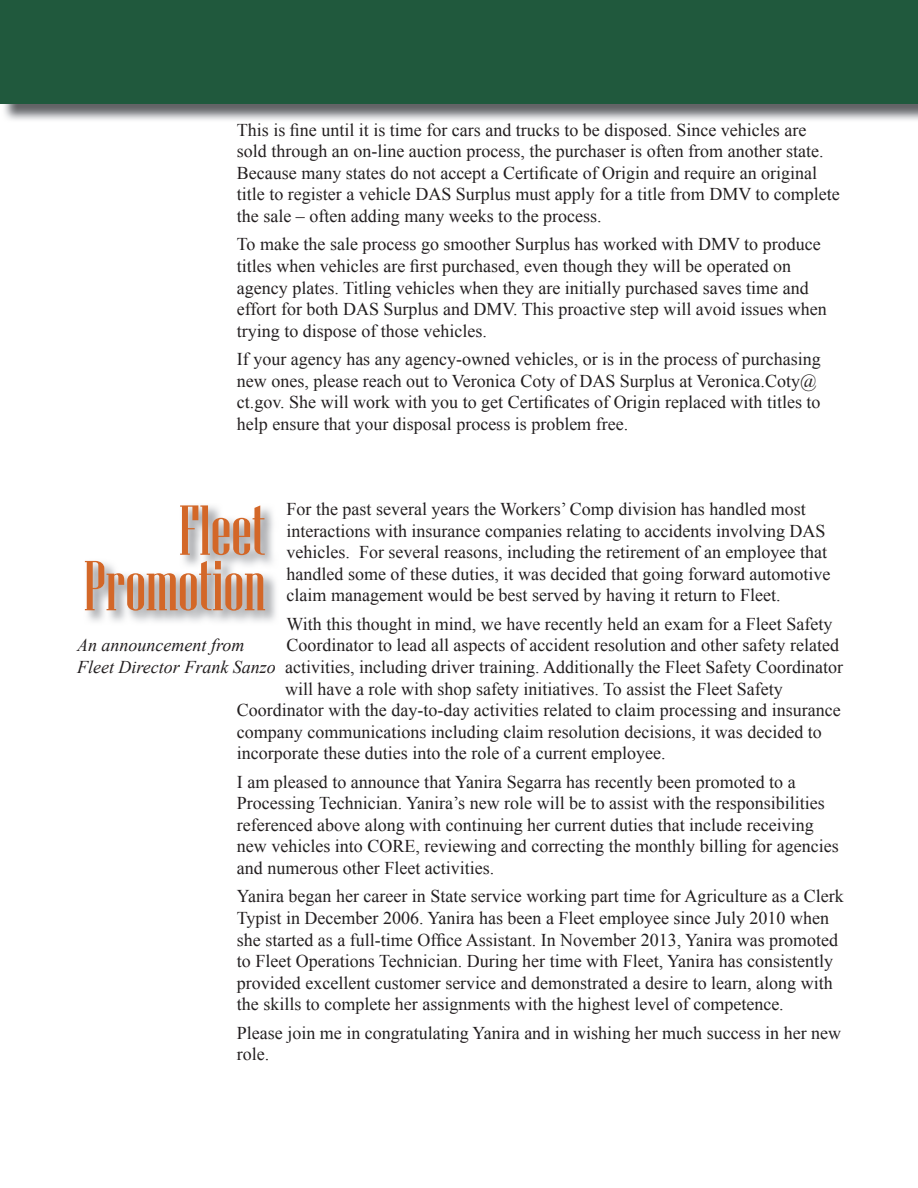
<style>
.page{position:relative;width:918px;height:1188px;background:#fff}
.page>*{position:absolute;margin:0;border:0;box-sizing:border-box;transform-origin:0 0}
.t1{font:70.5px/55.5px "Niagara Solid";color:#d36728;text-align:right;scale:1.06 1}
.t2{font:18px/21.6px "Times New Roman";color:#231f20}
.t3{font:italic 18px/21.6px "Times New Roman";color:#231f20}
</style>
<div class="page">
<img style="left:2px;top:103px;width:916px;height:17px">
<div style="left:0;top:0;width:916px;height:103px;background:#20593d"></div>
<hr style="left:916px;top:0;width:2px;height:103px;background:#20593d">
<img style="left:87px;top:506px;width:189px;height:116px">
<p class="t2" style="left:237px;top:119px;width:605px">This is fine until it is time for cars and trucks to be disposed. Since vehicles are sold through an on-line auction process, the purchaser is often from another state.<br>Because many states do not accept a Certificate of Origin and require an original title to register a vehicle DAS Surplus must apply for a title from DMV to complete the sale – often adding many weeks to the process.</p>
<p class="t2" style="left:237px;top:233px;width:591px">To make the sale process go smoother Surplus has worked with DMV to produce titles when vehicles are first purchased, even though they will be operated on agency plates. Titling vehicles when they are initially purchased saves time and effort for both DAS Surplus and DMV. This proactive step will avoid issues when trying to dispose of those vehicles.</p>
<p class="t2" style="left:237px;top:348px;width:585px">If your agency has any agency-owned vehicles, or is in the process of purchasing new ones, please reach out to Veronica Coty of DAS Surplus at Veronica.Coty@ ct.gov. She will work with you to get Certificates of Origin replaced with titles to help ensure that your disposal process is problem free.</p>
<p class="t2" style="left:287px;top:498px;width:545px">For the past several years the Workers’ Comp division has handled most interactions with insurance companies relating to accidents involving DAS vehicles. For several reasons, including the retirement of an employee that handled some of these duties, it was decided that going forward automotive claim management would be best served by having it return to Fleet.</p>
<p class="t2" style="left:287px;top:613px;width:547px">With this thought in mind, we have recently held an exam for a Fleet Safety</p>
<p class="t2" style="left:287px;top:634px;width:554px">Coordinator to lead all aspects of accident resolution and other safety related</p>
<p class="t2" style="left:285px;top:656px;width:559px">activities, including driver training. Additionally the Fleet Safety Coordinator</p>
<p class="t2" style="left:285px;top:677px;width:499px">will have a role with shop safety initiatives. To assist the Fleet Safety</p>
<p class="t2" style="left:237px;top:699px;width:605px">Coordinator with the day-to-day activities related to claim processing and insurance</p>
<p class="t2" style="left:237px;top:721px;width:586px">company communications including claim resolution decisions, it was decided to</p>
<p class="t2" style="left:237px;top:742px;width:430px">incorporate these duties into the role of a current employee.</p>
<p class="t2" style="left:237px;top:771px;width:603px">I am pleased to announce that Yanira Segarra has recently been promoted to a Processing Technician. Yanira’s new role will be to assist with the responsibilities referenced above along with continuing her current duties that include receiving new vehicles into CORE, reviewing and correcting the monthly billing for agencies and numerous other Fleet activities.</p>
<p class="t2" style="left:237px;top:885px;width:608px">Yanira began her career in State service working part time for Agriculture as a Clerk Typist in December 2006. Yanira has been a Fleet employee since July 2010 when she started as a full-time Office Assistant. In November 2013, Yanira was promoted to Fleet Operations Technician. During her time with Fleet, Yanira has consistently provided excellent customer service and demonstrated a desire to learn, along with the skills to complete her assignments with the highest level of competence.</p>
<p class="t2" style="left:237px;top:1022px;width:606px">Please join me in congratulating Yanira and in wishing her much success in her new role.</p>
<h1 class="t1" style="left:84px;top:503px;width:173px">Fleet<br>Promotion</h1>
<p class="t3" style="left:77px;top:634px;width:200px">An announcement from<br>Fleet Director Frank Sanzo</p>
</div>
